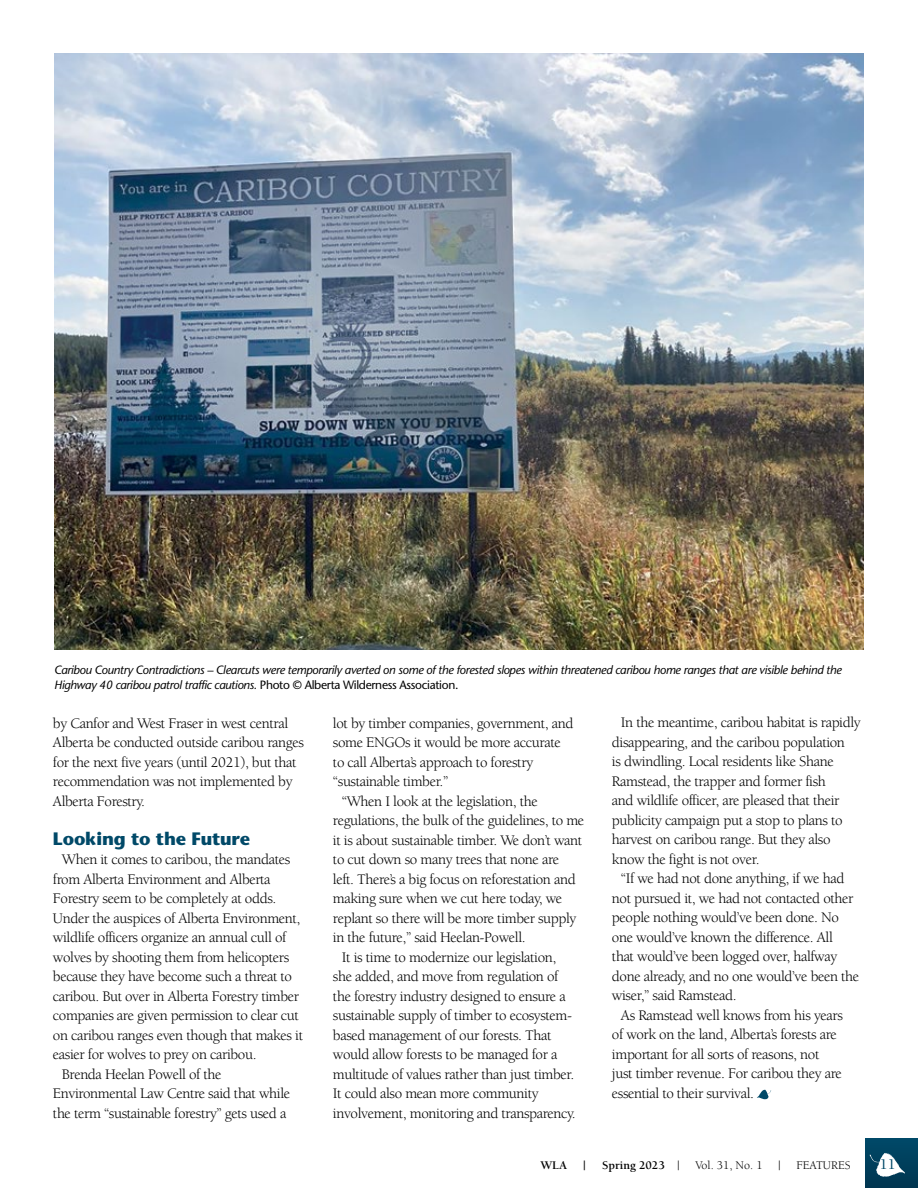
<style>
.page{position:relative;width:918px;height:1188px;background:#fff}
.page>*{position:absolute;margin:0;border:0;box-sizing:border-box;transform-origin:0 0}
.t1{font:700 18px "Stone Sans";letter-spacing:-.01em;color:#004968}
.t2{font:15px/19.5px "Berkeley";letter-spacing:-.025em;color:#000}
.t3{font:500 15px "Berkeley";color:#004968}
.t4{font:italic 12px/15px "Stone Sans";letter-spacing:-.025em;color:#000}
.t5{font:12px "Berkeley";color:#000}
.t6{font:700 12px "Berkeley";color:#000}
.s1{font-style:normal}
.s2{font-weight:400}
</style>
<div class="page">
<div style="left:865px;top:1139px;width:53px;height:49px;background:linear-gradient(to right,#00405c,#003f5c)"></div>
<svg style="left:870px;top:1153px;width:35px;height:24px"></svg>
<svg style="left:757px;top:1090px;width:14px;height:9px"></svg>
<img style="left:54px;top:53px;width:810px;height:596px">
<p class="t4" style="left:54px;top:662px;width:789px">Caribou Country Contradictions – Clearcuts were temporarily averted on some of the forested slopes within threatened caribou home ranges that are visible behind the<br>Highway 40 caribou patrol traffic cautions. <span class="s1">Photo © Alberta Wilderness Association.</span></p>
<p class="t2" style="left:53px;top:713px;width:253px">by Canfor and West Fraser in west central Alberta be conducted outside caribou ranges for the next five years (until 2021), but that recommendation was not implemented by Alberta Forestry.</p>
<p class="t1" style="left:53px;top:828px;width:199px">Looking to the Future</p>
<p class="t2" style="left:62px;top:850px;width:230px">When it comes to caribou, the mandates</p>
<p class="t2" style="left:53px;top:869px;width:219px">from Alberta Environment and Alberta</p>
<p class="t2" style="left:53px;top:889px;width:225px">Forestry seem to be completely at odds.</p>
<p class="t2" style="left:53px;top:908px;width:249px">Under the auspices of Alberta Environment,</p>
<p class="t2" style="left:53px;top:928px;width:235px">wildlife officers organize an annual cull of</p>
<p class="t2" style="left:53px;top:947px;width:238px">wolves by shooting them from helicopters</p>
<p class="t2" style="left:53px;top:967px;width:241px">because they have become such a threat to</p>
<p class="t2" style="left:53px;top:986px;width:248px">caribou. But over in Alberta Forestry timber</p>
<p class="t2" style="left:53px;top:1006px;width:247px">companies are given permission to clear cut</p>
<p class="t2" style="left:53px;top:1025px;width:252px">on caribou ranges even though that makes it</p>
<p class="t2" style="left:53px;top:1045px;width:205px">easier for wolves to prey on caribou.</p>
<p class="t2" style="left:62px;top:1064px;width:161px">Brenda Heelan Powell of the</p>
<p class="t2" style="left:53px;top:1084px;width:239px">Environmental Law Centre said that while</p>
<p class="t2" style="left:53px;top:1103px;width:235px">the term “sustainable forestry” gets used a</p>
<p class="t2" style="left:333px;top:714px;width:242px">lot by timber companies, government, and</p>
<p class="t2" style="left:333px;top:733px;width:229px">some ENGOs it would be more accurate</p>
<p class="t2" style="left:333px;top:753px;width:202px">to call Alberta’s approach to forestry</p>
<p class="t2" style="left:333px;top:772px;width:117px">“sustainable timber.”</p>
<p class="t2" style="left:342px;top:792px;width:197px">“When I look at the legislation, the</p>
<p class="t2" style="left:333px;top:811px;width:253px">regulations, the bulk of the guidelines, to me</p>
<p class="t2" style="left:333px;top:831px;width:251px">it is about sustainable timber. We don’t want</p>
<p class="t2" style="left:333px;top:850px;width:228px">to cut down so many trees that none are</p>
<p class="t2" style="left:333px;top:870px;width:244px">left. There’s a big focus on reforestation and</p>
<p class="t2" style="left:333px;top:889px;width:231px">making sure when we cut here today, we</p>
<p class="t2" style="left:333px;top:909px;width:245px">replant so there will be more timber supply</p>
<p class="t2" style="left:333px;top:928px;width:194px">in the future,” said Heelan-Powell.</p>
<p class="t2" style="left:342px;top:948px;width:216px">It is time to modernize our legislation,</p>
<p class="t2" style="left:333px;top:967px;width:227px">she added, and move from regulation of</p>
<p class="t2" style="left:333px;top:987px;width:234px">the forestry industry designed to ensure a</p>
<p class="t2" style="left:333px;top:1006px;width:241px">sustainable supply of timber to ecosystem-</p>
<p class="t2" style="left:333px;top:1026px;width:220px">based management of our forests. That</p>
<p class="t2" style="left:333px;top:1045px;width:226px">would allow forests to be managed for a</p>
<p class="t2" style="left:333px;top:1065px;width:243px">multitude of values rather than just timber.</p>
<p class="t2" style="left:333px;top:1084px;width:207px">It could also mean more community</p>
<p class="t2" style="left:333px;top:1104px;width:244px">involvement, monitoring and transparency.</p>
<p class="t2" style="left:621px;top:713px;width:241px">In the meantime, caribou habitat is rapidly</p>
<p class="t2" style="left:612px;top:733px;width:235px">disappearing, and the caribou population</p>
<p class="t2" style="left:612px;top:752px;width:223px">is dwindling. Local residents like Shane</p>
<p class="t2" style="left:612px;top:772px;width:215px">Ramstead, the trapper and former fish</p>
<p class="t2" style="left:612px;top:791px;width:229px">and wildlife officer, are pleased that their</p>
<p class="t2" style="left:612px;top:811px;width:232px">publicity campaign put a stop to plans to</p>
<p class="t2" style="left:612px;top:830px;width:220px">harvest on caribou range. But they also</p>
<p class="t2" style="left:612px;top:850px;width:149px">know the fight is not over.</p>
<p class="t2" style="left:621px;top:869px;width:225px">“If we had not done anything, if we had</p>
<p class="t2" style="left:612px;top:889px;width:243px">not pursued it, we had not contacted other</p>
<p class="t2" style="left:612px;top:908px;width:229px">people nothing would’ve been done. No</p>
<p class="t2" style="left:612px;top:928px;width:222px">one would’ve known the difference. All</p>
<p class="t2" style="left:612px;top:947px;width:227px">that would’ve been logged over, halfway</p>
<p class="t2" style="left:612px;top:967px;width:249px">done already, and no one would’ve been the</p>
<p class="t2" style="left:612px;top:986px;width:126px">wiser,” said Ramstead.</p>
<p class="t2" style="left:621px;top:1006px;width:224px">As Ramstead well knows from his years</p>
<p class="t2" style="left:612px;top:1025px;width:226px">of work on the land, Alberta’s forests are</p>
<p class="t2" style="left:612px;top:1045px;width:209px">important for all sorts of reasons, not</p>
<p class="t2" style="left:612px;top:1064px;width:231px">just timber revenue. For caribou they are</p>
<p class="t2" style="left:612px;top:1084px;width:144px">essential to their survival.</p>
<p class="t6" style="left:541px;top:1159px;width:28px">WLA</p>
<p class="t6" style="left:583px;top:1159px;width:4px">|</p>
<p class="t6" style="left:602px;top:1159px;width:79px">Spring 2023 <span class="s2">|</span></p>
<p class="t5" style="left:695px;top:1159px;width:69px">Vol. 31, No. 1</p>
<p class="t5" style="left:778px;top:1159px;width:4px">|</p>
<p class="t5" style="left:796px;top:1159px;width:56px">FEATURES</p>
<p class="t3" style="left:880px;top:1157px;width:17px">1 1A</p>
</div>
